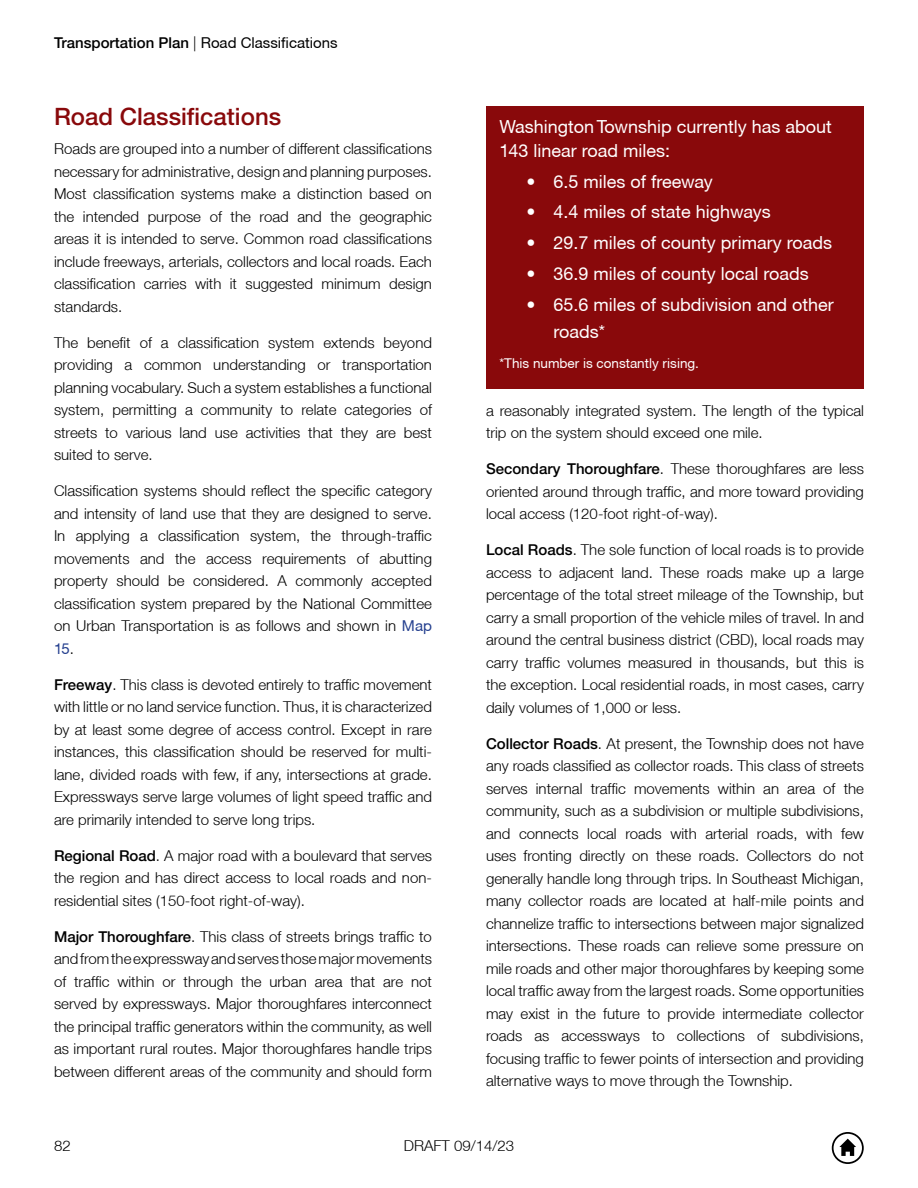
<style>
.page{position:relative;width:918px;height:1188px;background:#fff}
.page>*{position:absolute;margin:0;border:0;box-sizing:border-box;transform-origin:0 0}
.t1{font:500 24px "Helvetica Neue LT Std";color:#89090b}
.t2{font:18px/24px "Helvetica Neue CE";color:#fff}
.t3{font:300 15px/22.5px "Helvetica Neue LT";color:#000;text-align:justify}
.t4{font:15px "Helvetica Neue CE";color:#000}
.t5{font:15px "Helvetica Neue CE";color:#25408f}
.t6{font:13.5px "Helvetica Neue CE";color:#fff}
.s1{font-family:"Helvetica Neue LT Std";font-weight:500}
.s2{font-family:"Helvetica Neue LT";font-weight:300}
.s3{font-family:"Helvetica Neue CE";font-weight:400;color:#25408f}
.s4{font-family:"Helvetica Neue LT";font-weight:300;color:#000}
</style>
<div class="page">
<svg style="left:832px;top:1132px;width:32px;height:32px"></svg>
<div style="left:486px;top:107px;width:378px;height:282px;background:#89090b"></div>
<p class="t4" style="left:54px;top:34px;width:285px"><span class="s1">Transportation Plan</span> <span class="s2">|</span> Road Classifications</p>
<h1 class="t1" style="left:54px;top:102px;width:229px">Road Classifications</h1>
<p class="t3" style="left:54px;top:137px;width:380px">Roads are grouped into a number of different classifications necessary for administrative, design and planning purposes.<br>Most classification systems make a distinction based on the intended purpose of the road and the geographic areas it is intended to serve. Common road classifications include freeways, arterials, collectors and local roads. Each classification carries with it suggested minimum design standards.</p>
<p class="t3" style="left:54px;top:331px;width:379px">The benefit of a classification system extends beyond providing a common understanding or transportation planning vocabulary. Such a system establishes a functional system, permitting a community to relate categories of streets to various land use activities that they are best suited to serve.</p>
<p class="t3" style="left:54px;top:479px;width:380px">Classification systems should reflect the specific category and intensity of land use that they are designed to serve.<br>In applying a classification system, the through-traffic movements and the access requirements of abutting property should be considered. A commonly accepted classification system prepared by the National Committee on Urban Transportation is as follows and shown in <span class="s3">Map</span></p>
<p class="t5" style="left:54px;top:640px;width:21px">15<span class="s4">.</span></p>
<p class="t3" style="left:54px;top:673px;width:380px"><span class="s1">Freeway</span>. This class is devoted entirely to traffic movement with little or no land service function. Thus, it is characterized by at least some degree of access control. Except in rare instances, this classification should be reserved for multi&shy;lane, divided roads with few, if any, intersections at grade.<br>Expressways serve large volumes of light speed traffic and are primarily intended to serve long trips.</p>
<p class="t3" style="left:54px;top:844px;width:380px"><span class="s1">Regional Road</span>. A major road with a boulevard that serves the region and has direct access to local roads and non&shy;residential sites (150-foot right-of-way).</p>
<p class="t3" style="left:54px;top:925px;width:380px"><span class="s1">Major Thoroughfare</span>. This class of streets brings traffic to and from the expressway and serves those major movements of traffic within or through the urban area that are not served by expressways. Major thoroughfares interconnect the principal traffic generators within the community, as well as important rural routes. Major thoroughfares handle trips between different areas of the community and should form</p>
<p class="t2" style="left:500px;top:115px;width:334px">Washington Township currently has about<br>143 linear road miles:</p>
<p class="t2" style="left:526px;top:169px;width:188px">• 6.5 miles of freeway</p>
<p class="t2" style="left:526px;top:200px;width:246px">• 4.4 miles of state highways</p>
<p class="t2" style="left:526px;top:231px;width:307px">• 29.7 miles of county primary roads</p>
<p class="t2" style="left:526px;top:262px;width:284px">• 36.9 miles of county local roads</p>
<p class="t2" style="left:554px;top:291px;width:282px;line-height:27px;text-indent:-27px">• 65.6 miles of subdivision and other roads*</p>
<p class="t6" style="left:500px;top:355px;width:201px">*This number is constantly rising.</p>
<p class="t3" style="left:486px;top:399px;width:380px">a reasonably integrated system. The length of the typical trip on the system should exceed one mile.</p>
<p class="t3" style="left:486px;top:457px;width:380px"><span class="s1">Secondary Thoroughfare</span>. These thoroughfares are less oriented around through traffic, and more toward providing local access (120-foot right-of-way).</p>
<p class="t3" style="left:486px;top:538px;width:380px"><span class="s1">Local Roads</span>. The sole function of local roads is to provide access to adjacent land. These roads make up a large percentage of the total street mileage of the Township, but carry a small proportion of the vehicle miles of travel. In and around the central business district (CBD), local roads may carry traffic volumes measured in thousands, but this is the exception. Local residential roads, in most cases, carry daily volumes of 1,000 or less.</p>
<p class="t3" style="left:486px;top:732px;width:380px"><span class="s1">Collector Roads</span>. At present, the Township does not have any roads classified as collector roads. This class of streets serves internal traffic movements within an area of the community, such as a subdivision or multiple subdivisions, and connects local roads with arterial roads, with few uses fronting directly on these roads. Collectors do not generally handle long through trips. In Southeast Michigan, many collector roads are located at half-mile points and channelize traffic to intersections between major signalized intersections. These roads can relieve some pressure on mile roads and other major thoroughfares by keeping some local traffic away from the largest roads. Some opportunities may exist in the future to provide intermediate collector roads as accessways to collections of subdivisions, focusing traffic to fewer points of intersection and providing alternative ways to move through the Township.</p>
<p class="t3" style="left:54px;top:1134px;width:18px">82</p>
<p class="t3" style="left:404px;top:1134px;width:112px">DRAFT 09/14/23</p>
</div>
